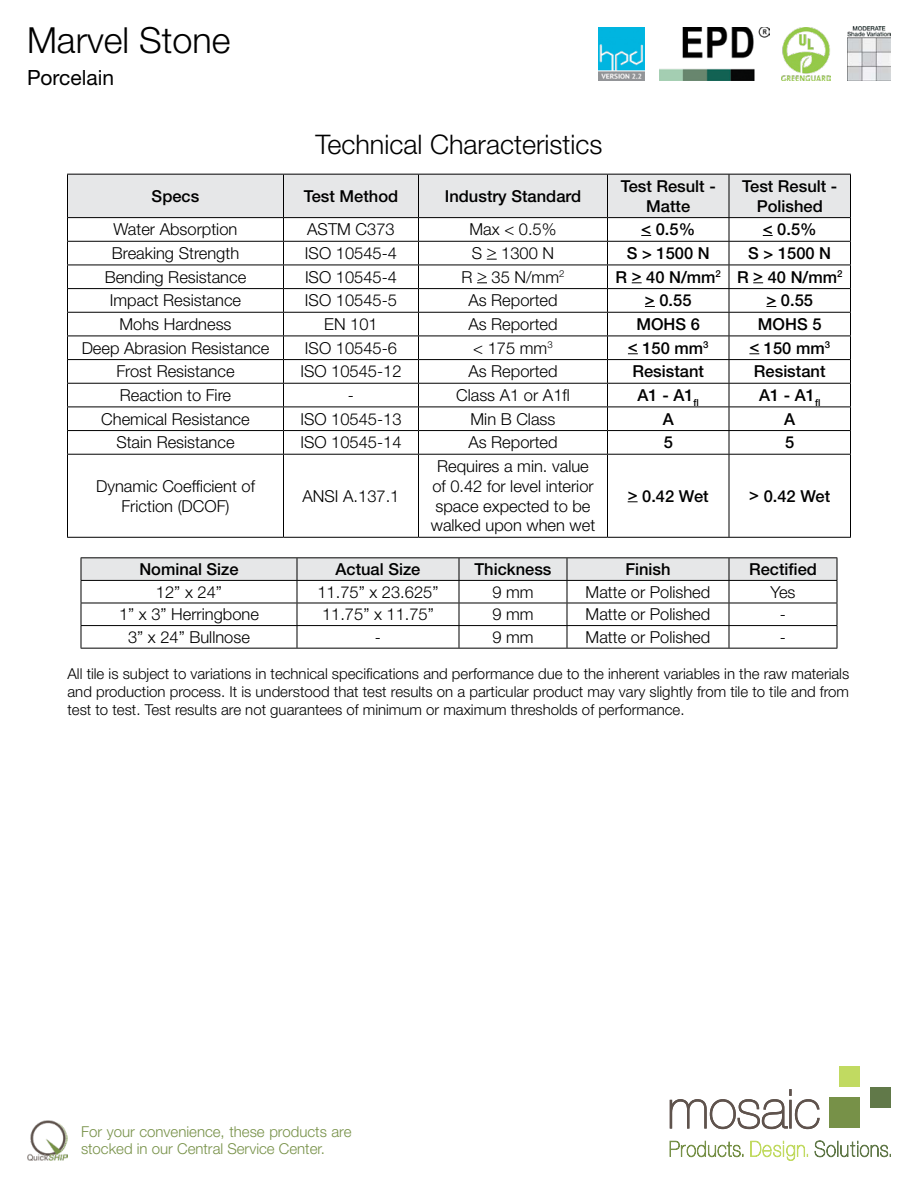
<style>
.page{position:relative;width:918px;height:1188px;background:#fff}
.page>*{position:absolute;margin:0;border:0;box-sizing:border-box;transform-origin:0 0}
.t1{font:300 36px "Helvetica Neue LT Pro";color:#000}
.t2{font:300 27px "Helvetica Neue LT Pro";color:#000}
.t3{font:21px "Helvetica Neue LT Std";color:#000}
.t4{font:300 16.5px/19.8px "Helvetica Neue LT Pro";color:#000;text-align:center}
.t5{font:500 16.5px/19.8px "Helvetica Neue LT Std";color:#000;text-align:center}
.t6{font:300 15px/18px "Helvetica Neue LT Pro";color:#000;text-align:justify}
.t7{font:300 15px/16.5px "Helvetica Neue LT Pro";color:#779148}
</style>
<div class="page">
<img style="left:848px;top:27px;width:43px;height:54px">
<div style="left:829px;top:1097px;width:31px;height:31px;background:#779148"></div>
<div style="left:839px;top:1066px;width:21px;height:21px;background:#c1da61"></div>
<div style="left:870px;top:1087px;width:21px;height:21px;background:#617949"></div>
<svg style="left:669px;top:1089px;width:151px;height:41px"></svg>
<svg style="left:669px;top:1140px;width:75px;height:18px"></svg>
<svg style="left:750px;top:1140px;width:58px;height:21px"></svg>
<svg style="left:814px;top:1140px;width:77px;height:18px"></svg>
<img style="left:27px;top:1121px;width:41px;height:40px">
<img style="left:660px;top:27px;width:109px;height:54px">
<img style="left:781px;top:27px;width:49px;height:54px">
<img style="left:599px;top:27px;width:45px;height:54px">
<hr style="left:67px;top:454px;width:217px;height:1px;background:#000">
<hr style="left:67px;top:455px;width:1px;height:82px;background:#000">
<hr style="left:284px;top:454px;width:134px;height:1px;background:#000">
<hr style="left:283px;top:455px;width:1px;height:82px;background:#000">
<hr style="left:418px;top:454px;width:190px;height:1px;background:#000">
<hr style="left:418px;top:455px;width:1px;height:82px;background:#000">
<hr style="left:608px;top:454px;width:121px;height:1px;background:#000">
<hr style="left:607px;top:455px;width:1px;height:82px;background:#000">
<hr style="left:729px;top:454px;width:122px;height:1px;background:#000">
<hr style="left:729px;top:455px;width:1px;height:82px;background:#000">
<hr style="left:850px;top:455px;width:1px;height:82px;background:#000">
<hr style="left:67px;top:537px;width:217px;height:1px;background:#000">
<hr style="left:284px;top:537px;width:134px;height:1px;background:#000">
<hr style="left:418px;top:537px;width:190px;height:1px;background:#000">
<hr style="left:608px;top:537px;width:121px;height:1px;background:#000">
<hr style="left:729px;top:537px;width:122px;height:1px;background:#000">
<svg style="left:67px;top:174px;width:784px;height:280px"></svg>
<hr style="left:81px;top:557px;width:216px;height:1px;background:#000">
<hr style="left:297px;top:557px;width:162px;height:1px;background:#000">
<hr style="left:459px;top:557px;width:108px;height:1px;background:#000">
<hr style="left:567px;top:557px;width:162px;height:1px;background:#000">
<hr style="left:729px;top:557px;width:108px;height:1px;background:#000">
<svg style="left:81px;top:558px;width:757px;height:90px"></svg>
<hr style="left:459px;top:648px;width:108px;height:1px;background:#000">
<hr style="left:567px;top:648px;width:162px;height:1px;background:#000">
<hr style="left:297px;top:603px;width:162px;height:1px;background:#000">
<hr style="left:297px;top:625px;width:162px;height:1px;background:#000">
<hr style="left:81px;top:648px;width:216px;height:1px;background:#000">
<hr style="left:297px;top:648px;width:162px;height:1px;background:#000">
<hr style="left:729px;top:648px;width:108px;height:1px;background:#000">
<h1 class="t1" style="left:27px;top:18px;width:205px">Marvel Stone</h1>
<p class="t3" style="left:27px;top:65px;width:89px">Porcelain</p>
<h2 class="t2" style="left:315px;top:128px;width:289px">Technical Characteristics</h2>
<p class="t5" style="left:152px;top:186px;width:49px">Specs</p>
<p class="t5" style="left:304px;top:186px;width:96px">Test Method</p>
<p class="t5" style="left:445px;top:186px;width:138px">Industry Standard</p>
<p class="t5" style="left:621px;top:176px;width:97px">Test Result -<br>Matte</p>
<p class="t5" style="left:742px;top:176px;width:97px">Test Result -<br>Polished</p>
<p class="t4" style="left:114px;top:219px;width:125px">Water Absorption</p>
<p class="t4" style="left:307px;top:219px;width:89px">ASTM C373</p>
<p class="t4" style="left:470px;top:219px;width:88px">Max &lt; 0.5%</p>
<p class="t5" style="left:641px;top:219px;width:55px">&lt; 0.5%</p>
<p class="t5" style="left:763px;top:219px;width:55px">&lt; 0.5%</p>
<p class="t4" style="left:112px;top:243px;width:129px">Breaking Strength</p>
<p class="t4" style="left:305px;top:243px;width:94px">ISO 10545-4</p>
<p class="t4" style="left:472px;top:243px;width:84px">S &gt; 1300 N</p>
<p class="t5" style="left:627px;top:243px;width:84px">S &gt; 1500 N</p>
<p class="t5" style="left:748px;top:243px;width:84px">S &gt; 1500 N</p>
<p class="t4" style="left:105px;top:267px;width:143px">Bending Resistance</p>
<p class="t4" style="left:305px;top:267px;width:94px">ISO 10545-4</p>
<p class="t4" style="left:462px;top:267px;width:104px">R &gt; 35 N/mm<sup>2</sup></p>
<p class="t5" style="left:616px;top:267px;width:228px">R &gt; 40 N/mm<sup>2</sup> R &gt; 40 N/mm<sup>2</sup></p>
<p class="t4" style="left:110px;top:290px;width:133px">Impact Resistance</p>
<p class="t4" style="left:305px;top:290px;width:94px">ISO 10545-5</p>
<p class="t4" style="left:468px;top:290px;width:91px">As Reported</p>
<p class="t5" style="left:645px;top:290px;width:48px">&gt; 0.55</p>
<p class="t5" style="left:766px;top:290px;width:48px">&gt; 0.55</p>
<p class="t4" style="left:119px;top:314px;width:114px">Mohs Hardness</p>
<p class="t4" style="left:324px;top:314px;width:55px">EN 101</p>
<p class="t4" style="left:468px;top:314px;width:91px">As Reported</p>
<p class="t5" style="left:636px;top:314px;width:65px">MOHS 6</p>
<p class="t5" style="left:758px;top:314px;width:65px">MOHS 5</p>
<p class="t4" style="left:82px;top:338px;width:189px">Deep Abrasion Resistance</p>
<p class="t4" style="left:305px;top:338px;width:94px">ISO 10545-6</p>
<p class="t4" style="left:473px;top:338px;width:81px">&lt; 175 mm<sup>3</sup></p>
<p class="t5" style="left:628px;top:338px;width:82px">&lt; 150 mm<sup>3</sup></p>
<p class="t5" style="left:749px;top:338px;width:82px">&lt; 150 mm<sup>3</sup></p>
<p class="t4" style="left:116px;top:361px;width:120px">Frost Resistance</p>
<p class="t4" style="left:300px;top:361px;width:103px">ISO 10545-12</p>
<p class="t4" style="left:468px;top:361px;width:91px">As Reported</p>
<p class="t5" style="left:632px;top:361px;width:73px">Resistant</p>
<p class="t5" style="left:754px;top:361px;width:73px">Resistant</p>
<p class="t4" style="left:120px;top:385px;width:113px">Reaction to Fire</p>
<p class="t4" style="left:348px;top:385px;width:8px">-</p>
<p class="t4" style="left:456px;top:385px;width:115px">Class A1 or A1fl</p>
<p class="t5" style="left:638px;top:385px;width:63px">A1 - A1<sub>fl</sub></p>
<p class="t5" style="left:759px;top:385px;width:63px">A1 - A1<sub>fl</sub></p>
<p class="t4" style="left:101px;top:409px;width:150px">Chemical Resistance</p>
<p class="t4" style="left:300px;top:409px;width:103px">ISO 10545-13</p>
<p class="t4" style="left:471px;top:409px;width:86px">Min B Class</p>
<p class="t5" style="left:663px;top:409px;width:13px">A</p>
<p class="t5" style="left:784px;top:409px;width:13px">A</p>
<p class="t4" style="left:116px;top:432px;width:120px">Stain Resistance</p>
<p class="t4" style="left:300px;top:432px;width:103px">ISO 10545-14</p>
<p class="t4" style="left:468px;top:432px;width:91px">As Reported</p>
<p class="t5" style="left:664px;top:432px;width:11px">5</p>
<p class="t5" style="left:785px;top:432px;width:11px">5</p>
<p class="t4" style="left:96px;top:476px;width:160px">Dynamic Coefficient of<br>Friction (DCOF)</p>
<p class="t4" style="left:303px;top:486px;width:98px">ANSI A.137.1</p>
<p class="t4" style="left:431px;top:456px;width:166px">Requires a min. value of 0.42 for level interior space expected to be walked upon when wet</p>
<p class="t5" style="left:628px;top:486px;width:83px">&gt; 0.42 Wet</p>
<p class="t5" style="left:749px;top:486px;width:83px">&gt; 0.42 Wet</p>
<p class="t5" style="left:139px;top:559px;width:101px">Nominal Size</p>
<p class="t5" style="left:336px;top:559px;width:86px">Actual Size</p>
<p class="t5" style="left:474px;top:559px;width:79px">Thickness</p>
<p class="t5" style="left:625px;top:559px;width:47px">Finish</p>
<p class="t5" style="left:749px;top:559px;width:69px">Rectified</p>
<p class="t4" style="left:156px;top:581px;width:68px">12” x 24”</p>
<p class="t4" style="left:317px;top:581px;width:123px">11.75” x 23.625”</p>
<p class="t4" style="left:492px;top:581px;width:43px">9 mm</p>
<p class="t4" style="left:586px;top:581px;width:126px">Matte or Polished</p>
<p class="t4" style="left:770px;top:581px;width:27px">Yes</p>
<p class="t4" style="left:119px;top:604px;width:141px">1” x 3” Herringbone</p>
<p class="t4" style="left:322px;top:604px;width:113px">11.75” x 11.75”</p>
<p class="t4" style="left:492px;top:604px;width:43px">9 mm</p>
<p class="t4" style="left:586px;top:604px;width:126px">Matte or Polished</p>
<p class="t4" style="left:780px;top:604px;width:8px">-</p>
<p class="t4" style="left:128px;top:627px;width:123px">3” x 24” Bullnose</p>
<p class="t4" style="left:375px;top:627px;width:8px">-</p>
<p class="t4" style="left:492px;top:627px;width:43px">9 mm</p>
<p class="t4" style="left:586px;top:627px;width:126px">Matte or Polished</p>
<p class="t4" style="left:780px;top:627px;width:8px">-</p>
<p class="t6" style="left:67px;top:664px;width:783px">All tile is subject to variations in technical specifications and performance due to the inherent variables in the raw materials and production process. It is understood that test results on a particular product may vary slightly from tile to tile and from test to test. Test results are not guarantees of minimum or maximum thresholds of performance.</p>
<p class="t7" style="left:81px;top:1124px;width:272px">For your convenience, these products are stocked in our Central Service Center.</p>
</div>
